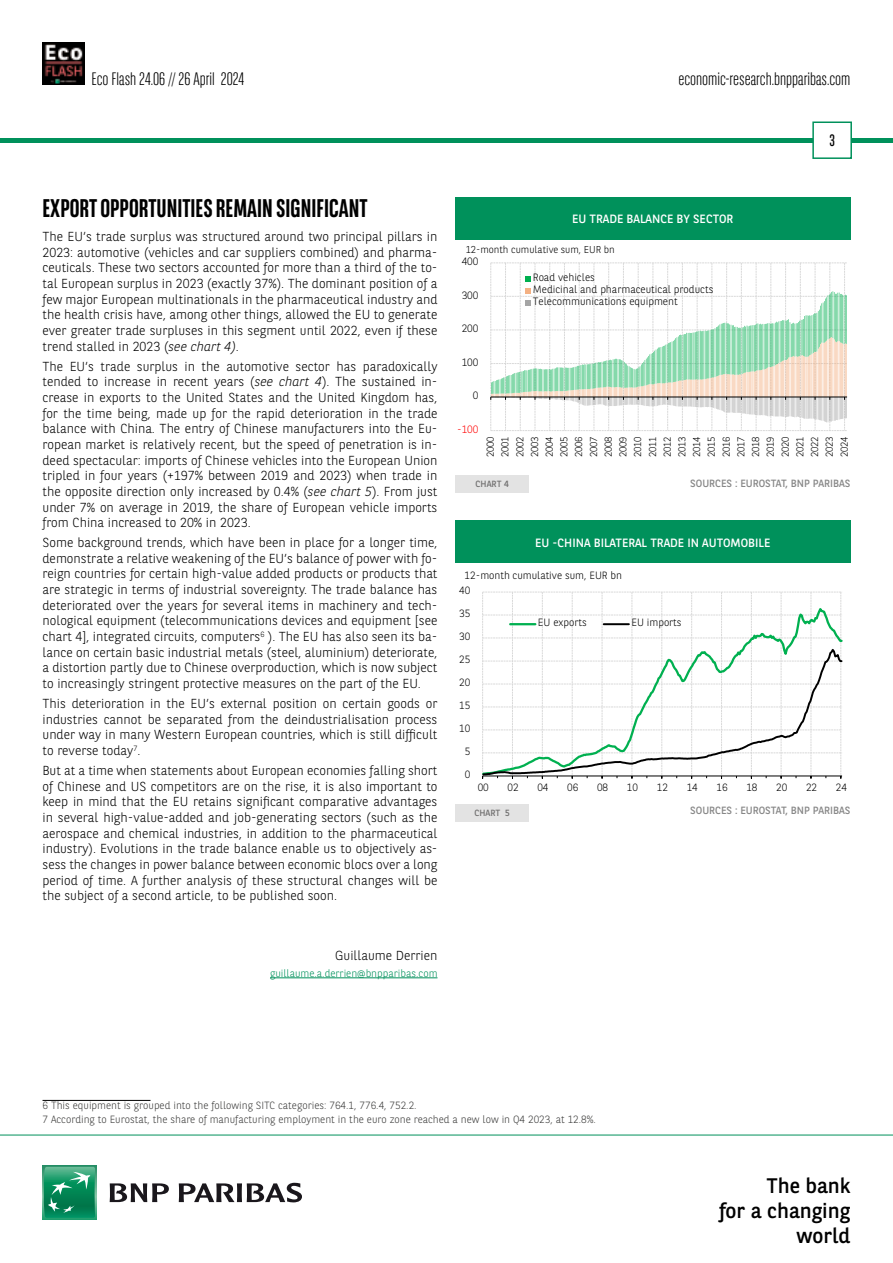
<style>
.page{position:relative;width:893px;height:1263px;background:#fff}
.page>*{position:absolute;margin:0;border:0;box-sizing:border-box;transform-origin:0 0}
.t1{font:700 25.5px "BNPP Sans Condensed";color:#000}
.t2{font:21px/25.2px "BNPP Sans";color:#000;text-align:right}
.t3{font:300 18px "BNPP Sans Condensed";color:#000}
.t4{font:16.5px "BNPP Sans Condensed";color:#000}
.t5{font:300 13.05px/15.6px "BNPP Sans";color:#000;text-align:justify}
.t6{font:12px "BNPP Sans";color:#fff}
.t7{font:300 10.65px/12.1px "BNPP Sans";color:#000}
.t8{font:300 10.65px "BNPP Sans";color:#f00}
.t9{font:300 10.5px/13.2px "BNPP Sans";color:#3c3c3b}
.t10{font:300 10.5px "BNPP Sans";letter-spacing:-.005em;color:#000}
.t11{font:10.5px "BNPP Sans";color:#878787}
.t12{font:300 10.5px "BNPP Sans";color:#00915b}
.t13{font:300 10.05px/14.7px "BNPP Sans";letter-spacing:-.005em;color:#000;text-align:justify}
.t14{font:9px "BNPP Sans";color:#706f6f}
.s1{font-style:italic}
</style>
<div class="page">
<hr style="left:1px;top:138px;width:892px;height:4px;background:#00915b">
<svg style="left:43px;top:1166px;width:53px;height:53px"></svg>
<svg style="left:44px;top:1167px;width:51px;height:51px;background:#26996e"></svg>
<svg style="left:110px;top:1183px;width:59px;height:19px"></svg>
<svg style="left:179px;top:1183px;width:123px;height:19px"></svg>
<hr style="left:0;top:1135px;width:893px;height:1px;background:#00915b">
<svg style="left:812px;top:121px;width:41px;height:38px"></svg>
<img style="left:43px;top:43px;width:42px;height:42px">
<hr style="left:270px;top:977px;width:167px;height:1px;background:#00915b">
<hr style="left:43px;top:1100px;width:108px;height:1px;background:#000">
<svg style="left:482px;top:592px;width:360px;height:187px"></svg>
<svg style="left:483px;top:604px;width:360px;height:42px"></svg>
<svg style="left:483px;top:646px;width:360px;height:131px"></svg>
<hr style="left:510px;top:623px;width:25px;height:2px;background:#00b050">
<hr style="left:604px;top:623px;width:25px;height:2px;background:#000">
<div style="left:455px;top:521px;width:395px;height:42px;background:#00915b"></div>
<div style="left:455px;top:803px;width:74px;height:18px;background:#e3e3e3"></div>
<svg style="left:490px;top:263px;width:357px;height:168px"></svg>
<div style="left:455px;top:198px;width:395px;height:42px;background:#00915b"></div>
<div style="left:455px;top:475px;width:74px;height:18px;background:#e3e3e3"></div>
<h3 class="t3" style="left:91px;top:67px;width:154px">Eco Flash 24.06 // 26 April 2024</h3>
<h3 class="t3" style="left:678px;top:67px;width:174px">economic-research.bnpparibas.com</h3>
<p class="t4" style="left:829px;top:130px;width:7px">3</p>
<h1 class="t1" style="left:43px;top:193px;width:327px">EXPORT OPPORTUNITIES REMAIN SIGNIFICANT</h1>
<p class="t5" style="left:43px;top:228px;width:396px">The EU’s trade surplus was structured around two principal pillars in 2023: automotive (vehicles and car suppliers combined) and pharma&shy;ceuticals. These two sectors accounted for more than a third of the to&shy;tal European surplus in 2023 (exactly 37%). The dominant position of a few major European multinationals in the pharmaceutical industry and the health crisis have, among other things, allowed the EU to generate ever greater trade surpluses in this segment until 2022, even if these trend stalled in 2023 (<span class="s1">see chart 4)</span>.</p>
<p class="t5" style="left:43px;top:358px;width:396px">The EU’s trade surplus in the automotive sector has paradoxically tended to increase in recent years (<span class="s1">see chart 4</span>). The sustained in&shy;crease in exports to the United States and the United Kingdom has, for the time being, made up for the rapid deterioration in the trade balance with China. The entry of Chinese manufacturers into the Eu&shy;ropean market is relatively recent, but the speed of penetration is in&shy;deed spectacular: imports of Chinese vehicles into the European Union tripled in four years (+197% between 2019 and 2023) when trade in the opposite direction only increased by 0.4% (<span class="s1">see chart 5</span>). From just under 7% on average in 2019, the share of European vehicle imports from China increased to 20% in 2023.</p>
<p class="t5" style="left:43px;top:534px;width:396px">Some background trends, which have been in place for a longer time, demonstrate a relative weakening of the EU’s balance of power with fo&shy;reign countries for certain high-value added products or products that are strategic in terms of industrial sovereignty. The trade balance has deteriorated over the years for several items in machinery and tech&shy;nological equipment (telecommunications devices and equipment [see chart 4], integrated circuits, computers<sup>6</sup> ). The EU has also seen its ba&shy;lance on certain basic industrial metals (steel, aluminium) deteriorate, a distortion partly due to Chinese overproduction, which is now subject to increasingly stringent protective measures on the part of the EU.</p>
<p class="t5" style="left:43px;top:695px;width:396px">This deterioration in the EU’s external position on certain goods or industries cannot be separated from the deindustrialisation process under way in many Western European countries, which is still difficult to reverse today<sup>7</sup>.</p>
<p class="t5" style="left:43px;top:762px;width:396px">But at a time when statements about European economies falling short of Chinese and US competitors are on the rise, it is also important to keep in mind that the EU retains significant comparative advantages in several high-value-added and job-generating sectors (such as the aerospace and chemical industries, in addition to the pharmaceutical industry). Evolutions in the trade balance enable us to objectively as&shy;sess the changes in power balance between economic blocs over a long period of time. A further analysis of these structural changes will be the subject of a second article, to be published soon.</p>
<p class="t5" style="left:335px;top:947px;width:104px">Guillaume Derrien</p>
<p class="t12" style="left:270px;top:966px;width:169px">guillaume.a.derrien@bnpparibas.com</p>
<p class="t6" style="left:572px;top:211px;width:163px">EU TRADE BALANCE BY SECTOR</p>
<p class="t13" style="left:466px;top:242px;width:151px">12-month cumulative sum, EUR bn</p>
<p class="t7" style="left:462px;top:255px;width:18px">400</p>
<p class="t7" style="left:462px;top:288px;width:18px">300</p>
<p class="t7" style="left:462px;top:322px;width:18px">200</p>
<p class="t7" style="left:462px;top:355px;width:18px">100</p>
<p class="t7" style="left:473px;top:389px;width:7px">0</p>
<p class="t7" style="left:533px;top:271px;width:182px">Road vehicles<br>Medicinal and pharmaceutical products<br>Telecommunications equipment</p>
<p class="t8" style="left:457px;top:422px;width:23px">-100</p>
<p class="t13" style="left:483px;top:457px;width:22px;rotate:-90deg">2000<br>2001<br>2002<br>2003<br>2004<br>2005<br>2006<br>2007<br>2008<br>2009<br>2010<br>2011<br>2012<br>2013<br>2014<br>2015<br>2016<br>2017<br>2018<br>2019<br>2020<br>2021<br>2022<br>2023<br>2024</p>
<p class="t14" style="left:476px;top:478px;width:35px">CHART 4</p>
<p class="t11" style="left:690px;top:476px;width:162px">SOURCES : EUROSTAT, BNP PARIBAS</p>
<p class="t6" style="left:535px;top:534px;width:237px">EU -CHINA BILATERAL TRADE IN AUTOMOBILE</p>
<p class="t10" style="left:465px;top:568px;width:159px">12-month cumulative sum, EUR bn</p>
<p class="t10" style="left:459px;top:583px;width:13px">40</p>
<p class="t10" style="left:459px;top:606px;width:13px">35</p>
<p class="t10" style="left:459px;top:629px;width:13px">30</p>
<p class="t10" style="left:459px;top:652px;width:13px">25</p>
<p class="t10" style="left:459px;top:675px;width:13px">20</p>
<p class="t10" style="left:459px;top:698px;width:13px">15</p>
<p class="t10" style="left:459px;top:721px;width:13px">10</p>
<p class="t10" style="left:465px;top:744px;width:7px">5</p>
<p class="t10" style="left:465px;top:767px;width:7px">0</p>
<p class="t10" style="left:538px;top:615px;width:50px">EU exports</p>
<p class="t10" style="left:631px;top:615px;width:52px">EU imports</p>
<p class="t10" style="left:478px;top:780px;width:13px">00</p>
<p class="t10" style="left:508px;top:780px;width:13px">02</p>
<p class="t10" style="left:537px;top:780px;width:13px">04</p>
<p class="t10" style="left:567px;top:780px;width:13px">06</p>
<p class="t10" style="left:597px;top:780px;width:13px">08</p>
<p class="t10" style="left:627px;top:780px;width:13px">10</p>
<p class="t10" style="left:657px;top:780px;width:13px">12</p>
<p class="t10" style="left:687px;top:780px;width:13px">14</p>
<p class="t10" style="left:716px;top:780px;width:13px">16</p>
<p class="t10" style="left:746px;top:780px;width:13px">18</p>
<p class="t10" style="left:776px;top:780px;width:13px">20</p>
<p class="t10" style="left:806px;top:780px;width:13px">22</p>
<p class="t10" style="left:836px;top:780px;width:13px">24</p>
<p class="t14" style="left:474px;top:807px;width:37px">CHART 5</p>
<p class="t11" style="left:690px;top:803px;width:162px">SOURCES : EUROSTAT, BNP PARIBAS</p>
<p class="t9" style="left:43px;top:1099px;width:555px">6 This equipment is grouped into the following SITC categories: 764.1, 776.4, 752.2.<br>7 According to Eurostat, the share of manufacturing employment in the euro zone reached a new low in Q4 2023, at 12.8%.</p>
<h2 class="t2" style="left:719px;top:1172px;width:133px">The bank<br>for a changing world</h2>
</div>
